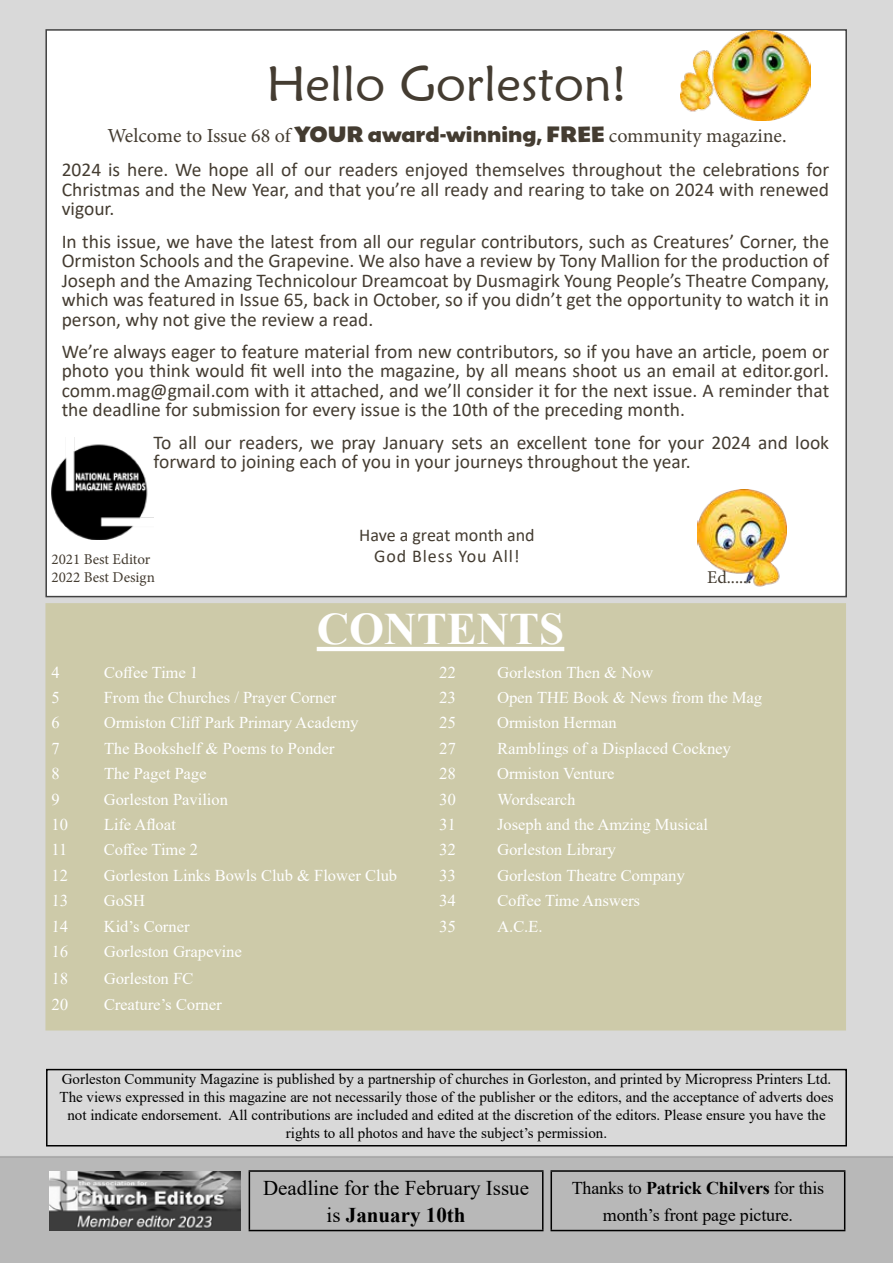
<style>
.page{position:relative;width:893px;height:1263px;background:#d9d9d9}
.page>*{position:absolute;margin:0;border:0;box-sizing:border-box;transform-origin:0 0}
.t1{font:49.5px "Maiandra GD";color:#443c31}
.t2{font:700 45px "Times New Roman";color:#fff}
.t3{font:21px/27px "Times New Roman";color:#000;text-align:center}
.t4{font:19.95px "Minion Pro";letter-spacing:-.005em;color:#443c31}
.t5{font:19.5px/19.5px "Calibri";color:#443c31;text-align:justify}
.t6{font:18px/27px "Times New Roman";letter-spacing:-.01em;color:#000;text-align:center}
.t7{font:18px/21px "Calibri";color:#443c31;text-align:center}
.t8{font:18px "Minion Pro";color:#443c31}
.t9{font:16.5px "Times New Roman";color:#fff}
.t10{font:15px/18px "Times New Roman";color:#000;text-align:center}
.t11{font:15px/18px "Minion Pro";color:#443c31}
.s1{font-family:"Grenadine MVB";font-weight:700;font-stretch:expanded}
.s2{font-weight:700}
</style>
<div class="page">
<div style="left:45px;top:29px;width:802px;height:568px;background:#fff;border:2px solid #424242"></div>
<div style="left:46px;top:1069px;width:801px;height:77px;border:2px solid #000"></div>
<div style="left:45px;top:603px;width:801px;height:427px;background:#cdcaa9"></div>
<hr style="left:317px;top:647px;width:247px;height:4px;background:#fff">
<hr style="left:0;top:1156px;width:893px;height:1px;background:#000">
<div style="left:0;top:1157px;width:893px;height:106px;background:#b8b8b8"></div>
<hr style="left:550px;top:1170px;width:295px;height:2px;background:#000">
<hr style="left:550px;top:1172px;width:2px;height:58px;background:#000">
<hr style="left:844px;top:1172px;width:1px;height:58px;background:#000">
<hr style="left:550px;top:1230px;width:295px;height:1px;background:#000">
<hr style="left:542px;top:1172px;width:1px;height:58px;background:#000">
<hr style="left:249px;top:1170px;width:294px;height:2px;background:#000">
<hr style="left:249px;top:1172px;width:1px;height:58px;background:#000">
<hr style="left:249px;top:1230px;width:294px;height:1px;background:#000">
<img style="left:50px;top:1171px;width:191px;height:59px">
<img style="left:680px;top:31px;width:130px;height:89px">
<img style="left:698px;top:489px;width:89px;height:98px">
<img style="left:52px;top:437px;width:102px;height:102px">
<h1 class="t1" style="left:266px;top:53px;width:362px">Hello Gorleston!</h1>
<p class="t4" style="left:108px;top:122px;width:680px">Welcome to Issue 68 of <span class="s1">YOUR award-winning, FREE</span> community magazine.</p>
<p class="t5" style="left:62px;top:160px;width:769px">2024 is here. We hope all of our readers enjoyed themselves throughout the celebrations for Christmas and the New Year, and that you’re all ready and rearing to take on 2024 with renewed vigour.</p>
<p class="t5" style="left:62px;top:231px;width:769px">In this issue, we have the latest from all our regular contributors, such as Creatures’ Corner, the Ormiston Schools and the Grapevine. We also have a review by Tony Mallion for the production of Joseph and the Amazing Technicolour Dreamcoat by Dusmagirk Young People’s Theatre Company, which was featured in Issue 65, back in October, so if you didn’t get the opportunity to watch it in person, why not give the review a read.</p>
<p class="t5" style="left:62px;top:341px;width:769px">We’re always eager to feature material from new contributors, so if you have an article, poem or photo you think would fit well into the magazine, by all means shoot us an email at editor.gorl. comm.mag@gmail.com with it attached, and we’ll consider it for the next issue. A reminder that the deadline for submission for every issue is the 10th of the preceding month.</p>
<p class="t5" style="left:154px;top:432px;width:677px">To all our readers, we pray January sets an excellent tone for your 2024 and look forward to joining each of you in your journeys throughout the year.</p>
<p class="t11" style="left:52px;top:550px;width:105px">2021 Best Editor<br>2022 Best Design</p>
<p class="t7" style="left:359px;top:524px;width:177px">Have a great month and<br>God Bless You All!</p>
<h2 class="t2" style="left:317px;top:597px;width:249px">CONTENTS</h2>
<p class="t8" style="left:707px;top:565px;width:46px">Ed......</p>
<p class="t9" style="left:51px;top:661px;width:10px">4</p>
<p class="t9" style="left:104px;top:661px;width:97px">Coffee Time 1</p>
<p class="t9" style="left:439px;top:661px;width:19px">22</p>
<p class="t9" style="left:497px;top:661px;width:158px">Gorleston Then &amp; Now</p>
<p class="t9" style="left:51px;top:686px;width:10px">5</p>
<p class="t9" style="left:104px;top:686px;width:234px">From the Churches / Prayer Corner</p>
<p class="t9" style="left:439px;top:686px;width:19px">23</p>
<p class="t9" style="left:497px;top:686px;width:267px">Open THE Book &amp; News from the Mag</p>
<p class="t9" style="left:51px;top:711px;width:10px">6</p>
<p class="t9" style="left:104px;top:711px;width:256px">Ormiston Cliff Park Primary Academy</p>
<p class="t9" style="left:439px;top:711px;width:19px">25</p>
<p class="t9" style="left:497px;top:711px;width:121px">Ormiston Herman</p>
<p class="t9" style="left:51px;top:736px;width:10px">7</p>
<p class="t9" style="left:104px;top:736px;width:233px">The Bookshelf &amp; Poems to Ponder</p>
<p class="t9" style="left:439px;top:736px;width:19px">27</p>
<p class="t9" style="left:497px;top:736px;width:235px">Ramblings of a Displaced Cockney</p>
<p class="t9" style="left:51px;top:762px;width:10px">8</p>
<p class="t9" style="left:104px;top:762px;width:105px">The Paget Page</p>
<p class="t9" style="left:439px;top:762px;width:19px">28</p>
<p class="t9" style="left:497px;top:762px;width:119px">Ormiston Venture</p>
<p class="t9" style="left:51px;top:787px;width:10px">9</p>
<p class="t9" style="left:104px;top:787px;width:126px">Gorleston Pavilion</p>
<p class="t9" style="left:439px;top:787px;width:19px">30</p>
<p class="t9" style="left:497px;top:787px;width:81px">Wordsearch</p>
<p class="t9" style="left:51px;top:813px;width:18px">10</p>
<p class="t9" style="left:104px;top:813px;width:74px">Life Afloat</p>
<p class="t9" style="left:439px;top:813px;width:19px">31</p>
<p class="t9" style="left:497px;top:813px;width:212px">Joseph and the Amzing Musical</p>
<p class="t9" style="left:51px;top:838px;width:17px">11</p>
<p class="t9" style="left:104px;top:838px;width:96px">Coffee Time 2</p>
<p class="t9" style="left:439px;top:838px;width:19px">32</p>
<p class="t9" style="left:497px;top:838px;width:120px">Gorleston Library</p>
<p class="t9" style="left:51px;top:863px;width:18px">12</p>
<p class="t9" style="left:104px;top:863px;width:295px">Gorleston Links Bowls Club &amp; Flower Club</p>
<p class="t9" style="left:439px;top:863px;width:19px">33</p>
<p class="t9" style="left:497px;top:863px;width:189px">Gorleston Theatre Company</p>
<p class="t9" style="left:51px;top:889px;width:19px">13</p>
<p class="t9" style="left:104px;top:889px;width:43px">GoSH</p>
<p class="t9" style="left:439px;top:889px;width:19px">34</p>
<p class="t9" style="left:497px;top:889px;width:145px">Coffee Time Answers</p>
<p class="t9" style="left:51px;top:914px;width:19px">14</p>
<p class="t9" style="left:104px;top:914px;width:87px">Kid’s Corner</p>
<p class="t9" style="left:439px;top:914px;width:19px">35</p>
<p class="t9" style="left:497px;top:914px;width:48px">A.C.E.</p>
<p class="t9" style="left:51px;top:940px;width:19px">16</p>
<p class="t9" style="left:104px;top:940px;width:140px">Gorleston Grapevine</p>
<p class="t9" style="left:51px;top:966px;width:19px">18</p>
<p class="t9" style="left:104px;top:966px;width:92px">Gorleston FC</p>
<p class="t9" style="left:51px;top:993px;width:19px">20</p>
<p class="t9" style="left:104px;top:993px;width:120px">Creature’s Corner</p>
<p class="t10" style="left:60px;top:1070px;width:775px">Gorleston Community Magazine is published by a partnership of churches in Gorleston, and printed by Micropress Printers Ltd.<br>The views expressed in this magazine are not necessarily those of the publisher or the editors, and the acceptance of adverts does not indicate endorsement. All contributions are included and edited at the discretion of the editors. Please ensure you have the rights to all photos and have the subject’s permission.</p>
<p class="t3" style="left:263px;top:1173px;width:267px">Deadline for the February Issue is <span class="s2">January 10th</span></p>
<p class="t6" style="left:572px;top:1173px;width:254px">Thanks to <span class="s2">Patrick Chilvers</span> for this month’s front page picture.</p>
</div>
